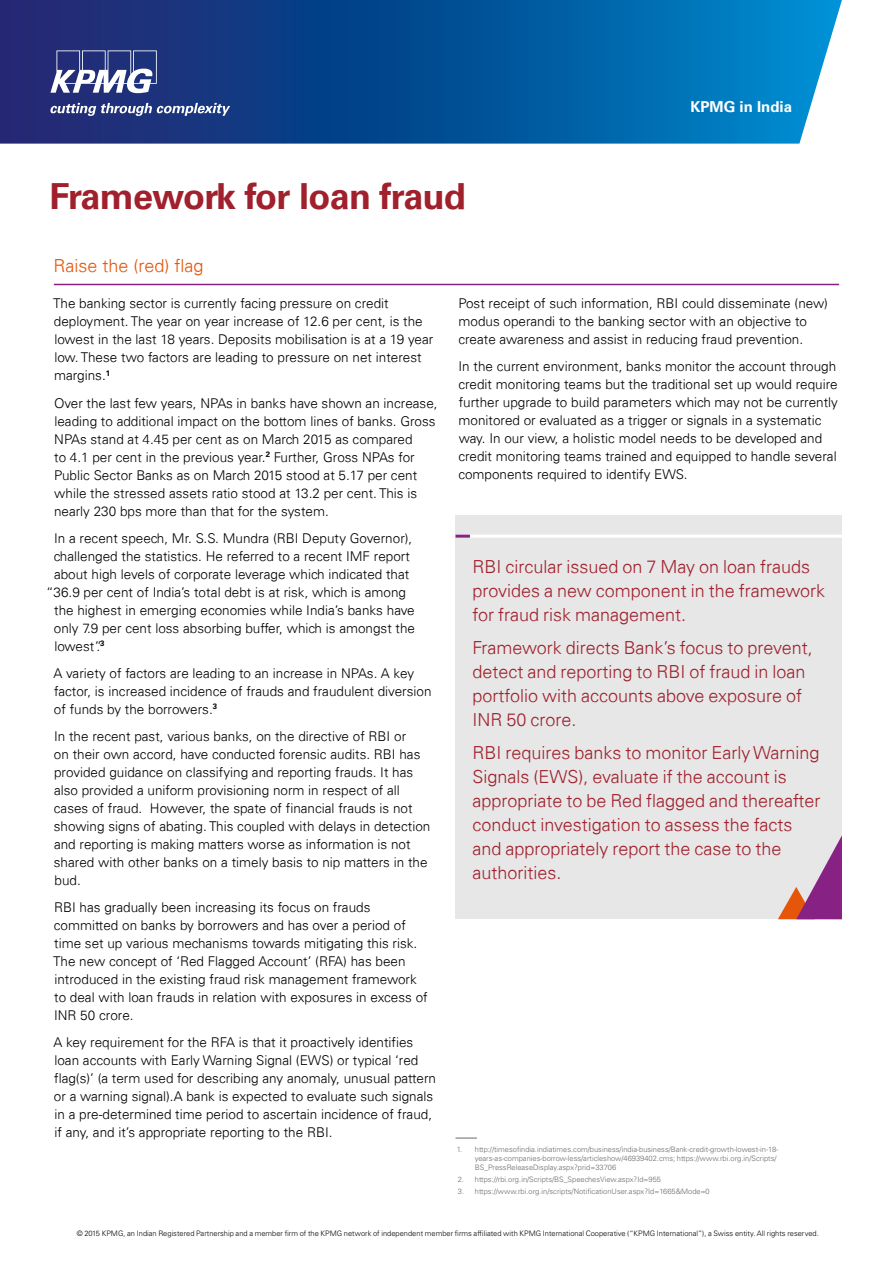
<style>
.page{position:relative;width:893px;height:1263px;background:#fff}
.page>*{position:absolute;margin:0;border:0;box-sizing:border-box;transform-origin:0 0}
.t1{font:700 36px "Univers 65";letter-spacing:-.02em;color:#a0202c}
.t2{font:300 18px/24px "Univers 45";color:#a0202c}
.t3{font:300 18px "Univers 45";color:#e5560b}
.t4{font:700 15px "Univers LT Std";color:#fff}
.t5{font:300 13.5px/18px "Univers 45";color:#000}
.t6{font:300 7.5px/9px "Univers LT Std";color:#696a6f}
.t7{font:300 7.5px "Univers LT Std";color:#000}
</style>
<div class="page">
<svg style="left:0;top:0;width:842px;height:144px;background:#0f589d"></svg>
<div style="left:455px;top:515px;width:387px;height:404px;background:#e7e7e7"></div>
<hr style="left:455px;top:535px;width:387px;height:3px;background:#fff">
<hr style="left:455px;top:535px;width:15px;height:3px;background:#872183">
<svg style="left:778px;top:835px;width:64px;height:84px"></svg>
<hr style="left:54px;top:284px;width:785px;height:1px;background:#872183">
<svg style="left:455px;top:1138px;width:22px;height:1px"></svg>
<svg style="left:50px;top:50px;width:180px;height:66px;background:#495a95"></svg>
<h1 class="t1" style="left:49px;top:176px;width:418px">Framework for loan fraud</h1>
<p class="t4" style="left:690px;top:98px;width:103px">KPMG in India</p>
<h2 class="t3" style="left:54px;top:255px;width:151px">Raise the (red) flag</h2>
<p class="t5" style="left:53px;top:295px;width:381px">The banking sector is currently facing pressure on credit deployment. The year on year increase of 12.6 per cent, is the lowest in the last 18 years. Deposits mobilisation is at a 19 year low. These two factors are leading to pressure on net interest margins.<sup>1</sup></p>
<p class="t5" style="left:54px;top:394px;width:385px">Over the last few years, NPAs in banks have shown an increase, leading to additional impact on the bottom lines of banks. Gross NPAs stand at 4.45 per cent as on March 2015 as compared<br>to 4.1 per cent in the previous year.<sup>2</sup> Further, Gross NPAs for Public Sector Banks as on March 2015 stood at 5.17 per cent while the stressed assets ratio stood at 13.2 per cent. This is nearly 230 bps more than that for the system.</p>
<p class="t5" style="left:54px;top:529px;width:360px">In a recent speech, Mr. S.S. Mundra (RBI Deputy Governor),</p>
<p class="t5" style="left:54px;top:547px;width:357px">challenged the statistics. He referred to a recent IMF report</p>
<p class="t5" style="left:54px;top:565px;width:357px">about high levels of corporate leverage which indicated that</p>
<p class="t5" style="left:46px;top:583px;width:361px">“36.9 per cent of India’s total debt is at risk, which is among</p>
<p class="t5" style="left:54px;top:601px;width:362px">the highest in emerging economies while India’s banks have</p>
<p class="t5" style="left:54px;top:619px;width:363px">only 7.9 per cent loss absorbing buffer, which is amongst the</p>
<p class="t5" style="left:54px;top:637px;width:52px">lowest”.<sup>3</sup></p>
<p class="t5" style="left:53px;top:664px;width:380px">A variety of factors are leading to an increase in NPAs. A key factor, is increased incidence of frauds and fraudulent diversion of funds by the borrowers.<sup>3</sup></p>
<p class="t5" style="left:54px;top:727px;width:378px">In the recent past, various banks, on the directive of RBI or<br>on their own accord, have conducted forensic audits. RBI has provided guidance on classifying and reporting frauds. It has also provided a uniform provisioning norm in respect of all cases of fraud. However, the spate of financial frauds is not showing signs of abating. This coupled with delays in detection and reporting is making matters worse as information is not shared with other banks on a timely basis to nip matters in the bud.</p>
<p class="t5" style="left:53px;top:898px;width:376px">RBI has gradually been increasing its focus on frauds committed on banks by borrowers and has over a period of time set up various mechanisms towards mitigating this risk.<br>The new concept of ‘Red Flagged Account’ (RFA) has been introduced in the existing fraud risk management framework to deal with loan frauds in relation with exposures in excess of INR 50 crore.</p>
<p class="t5" style="left:53px;top:1033px;width:384px">A key requirement for the RFA is that it proactively identifies loan accounts with Early Warning Signal (EWS) or typical ‘red flag(s)’ (a term used for describing any anomaly, unusual pattern or a warning signal).A bank is expected to evaluate such signals in a pre-determined time period to ascertain incidence of fraud, if any, and it’s appropriate reporting to the RBI.</p>
<p class="t5" style="left:458px;top:295px;width:371px">Post receipt of such information, RBI could disseminate (new) modus operandi to the banking sector with an objective to create awareness and assist in reducing fraud prevention.</p>
<p class="t5" style="left:458px;top:358px;width:381px">In the current environment, banks monitor the account through credit monitoring teams but the traditional set up would require further upgrade to build parameters which may not be currently monitored or evaluated as a trigger or signals in a systematic way. In our view, a holistic model needs to be developed and credit monitoring teams trained and equipped to handle several components required to identify EWS.</p>
<h2 class="t2" style="left:472px;top:554px;width:354px">RBI circular issued on 7 May on loan frauds provides a new component in the framework for fraud risk management.</h2>
<h2 class="t2" style="left:472px;top:635px;width:342px">Framework directs Bank’s focus to prevent, detect and reporting to RBI of fraud in loan portfolio with accounts above exposure of INR 50 crore.</h2>
<h2 class="t2" style="left:472px;top:740px;width:349px">RBI requires banks to monitor Early Warning Signals (EWS), evaluate if the account is appropriate to be Red flagged and thereafter conduct investigation to assess the facts and appropriately report the case to the authorities.</h2>
<p class="t6" style="left:475px;top:1144px;width:305px;text-indent:-18px">1. http://timesofindia.indiatimes.com/business/india-business/Bank-credit-growth-lowest-in-18- years-as-companies-borrow-less/articleshow/46939402.cms; https://www.rbi.org.in/Scripts/<br>BS_PressReleaseDisplay.aspx?prid=33706</p>
<p class="t6" style="left:458px;top:1174px;width:205px">2. https://rbi.org.in/Scripts/BS_SpeechesView.aspx?Id=955</p>
<p class="t6" style="left:458px;top:1186px;width:253px">3. https://www.rbi.org.in/scripts/NotificationUser.aspx?Id=1665&amp;Mode=0</p>
<p class="t7" style="left:77px;top:1228px;width:743px">© 2015 KPMG, an Indian Registered Partnership and a member firm of the KPMG network of independent member firms affiliated with KPMG International Cooperative (“KPMG International”), a Swiss entity. All rights reserved.</p>
</div>
